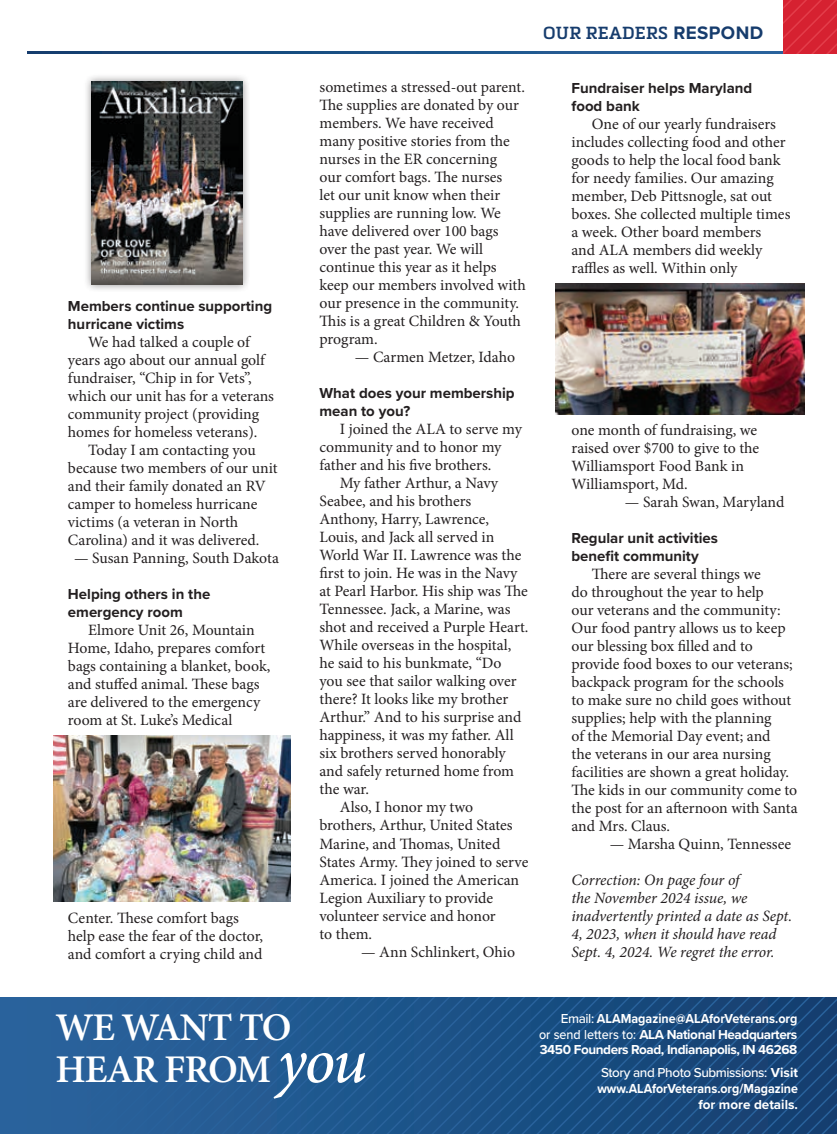
<style>
.page{position:relative;width:837px;height:1134px;background:#fff}
.page>*{position:absolute;margin:0;border:0;box-sizing:border-box;transform-origin:0 0}
.t1{font:600 39.3px "Minion Pro";letter-spacing:-.03em;color:#fff}
.t2{font:600 17.25px "Metronic Slab Pro";letter-spacing:.02em;color:#163c6d}
.t3{font:15.75px/18px "Minion Pro";letter-spacing:-.005em;color:#231f20}
.t4{font:italic 15.75px/18px "Minion Pro";letter-spacing:-.005em;color:#231f20}
.t5{font:700 15px/18px "Proxima Nova";color:#231f20}
.t6{font:700 13.5px/15.8px "Proxima Nova";color:#fff;text-align:right}
.t7{font:700 13.5px/15.8px "Proxima Nova";letter-spacing:-.02em;color:#fff;text-align:right;scale:.93 1}
.t8{font:700 13.5px "Proxima Nova";letter-spacing:-.02em;color:#fff}
.s1{font-family:"Proxima Nova";font-weight:700;font-size:18.75px}
.s2{font-weight:500;font-style:italic;font-size:64.8px}
.s3{font-weight:500}
</style>
<div class="page">
<svg style="left:783px;top:0;width:54px;height:54px;background:#d72434"></svg>
<svg style="left:275px;top:997px;width:15px;height:137px;background:#215a92"></svg>
<svg style="left:290px;top:997px;width:15px;height:137px;background:#215a92"></svg>
<svg style="left:305px;top:997px;width:15px;height:137px;background:#1f5990"></svg>
<svg style="left:320px;top:997px;width:15px;height:137px;background:#1f598f"></svg>
<svg style="left:335px;top:997px;width:15px;height:137px;background:#1e588f"></svg>
<svg style="left:350px;top:997px;width:15px;height:137px;background:#1e588e"></svg>
<svg style="left:365px;top:997px;width:15px;height:137px;background:#1e578d"></svg>
<svg style="left:380px;top:997px;width:15px;height:137px;background:#1c568c"></svg>
<svg style="left:395px;top:997px;width:15px;height:137px;background:#1d558c"></svg>
<svg style="left:410px;top:997px;width:15px;height:137px;background:#1e558b"></svg>
<svg style="left:425px;top:997px;width:15px;height:137px;background:#1e548b"></svg>
<svg style="left:440px;top:997px;width:15px;height:137px;background:#1d5389"></svg>
<svg style="left:455px;top:997px;width:15px;height:137px;background:#1d5388"></svg>
<svg style="left:470px;top:997px;width:15px;height:137px;background:#1c5288"></svg>
<svg style="left:485px;top:997px;width:15px;height:137px;background:#1c5187"></svg>
<svg style="left:500px;top:997px;width:15px;height:137px;background:#1a5186"></svg>
<svg style="left:515px;top:997px;width:15px;height:137px;background:#1a5085"></svg>
<svg style="left:530px;top:997px;width:15px;height:137px;background:#184f84"></svg>
<svg style="left:545px;top:997px;width:15px;height:137px;background:#184f83"></svg>
<svg style="left:560px;top:997px;width:277px;height:137px;background:#19497c"></svg>
<div style="left:0;top:997px;width:270px;height:137px;background:#286099"></div>
<div style="left:84px;top:73px;width:166px;height:220px;background:#231f20;opacity:.5"></div>
<img style="left:92px;top:81px;width:150px;height:204px">
<img style="left:54px;top:736px;width:236px;height:166px">
<img style="left:555px;top:284px;width:250px;height:131px">
<p class="t5" style="left:68px;top:297px;width:206px">Members continue supporting hurricane victims</p>
<p class="t3" style="left:68px;top:333px;width:208px;text-indent:20px">We had talked a couple of years ago about our annual golf fundraiser, “Chip in for Vets”, which our unit has for a veterans community project (providing homes for homeless veterans).</p>
<p class="t3" style="left:68px;top:441px;width:211px;text-indent:20px">Today I am contacting you because two members of our unit and their family donated an RV camper to homeless hurricane victims (a veteran in North<br>Carolina) and it was delivered.</p>
<p class="t3" style="left:74px;top:549px;width:206px">— Susan Panning, South Dakota</p>
<p class="t5" style="left:68px;top:585px;width:144px">Helping others in the emergency room</p>
<p class="t3" style="left:68px;top:621px;width:204px;text-indent:20px">Elmore Unit 26, Mountain<br>Home, Idaho, prepares comfort bags containing a blanket, book, and stuffed animal. These bags are delivered to the emergency room at St. Luke’s Medical</p>
<p class="t3" style="left:68px;top:909px;width:197px">Center. These comfort bags help ease the fear of the doctor, and comfort a crying child and</p>
<p class="t2" style="left:543px;top:22px;width:221px">OUR READERS <span class="s1">RESPOND</span></p>
<p class="t3" style="left:319px;top:79px;width:208px">sometimes a stressed-out parent.<br>The supplies are donated by our members. We have received many positive stories from the nurses in the ER concerning<br>our comfort bags. The nurses<br>let our unit know when their supplies are running low. We have delivered over 100 bags over the past year. We will continue this year as it helps keep our members involved with our presence in the community.<br>This is a great Children &amp; Youth program.</p>
<p class="t3" style="left:355px;top:349px;width:162px">— Carmen Metzer, Idaho</p>
<p class="t5" style="left:320px;top:384px;width:197px">What does your membership mean to you?</p>
<p class="t3" style="left:340px;top:420px;width:184px">I joined the ALA to serve my</p>
<p class="t3" style="left:319px;top:438px;width:183px">community and to honor my</p>
<p class="t3" style="left:319px;top:457px;width:173px">father and his five brothers.</p>
<p class="t3" style="left:340px;top:475px;width:160px">My father Arthur, a Navy</p>
<p class="t3" style="left:319px;top:493px;width:153px">Seabee, and his brothers</p>
<p class="t3" style="left:319px;top:511px;width:171px">Anthony, Harry, Lawrence,</p>
<p class="t3" style="left:319px;top:529px;width:176px">Louis, and Jack all served in</p>
<p class="t3" style="left:319px;top:547px;width:204px">World War II. Lawrence was the</p>
<p class="t3" style="left:319px;top:565px;width:200px">first to join. He was in the Navy</p>
<p class="t3" style="left:319px;top:583px;width:210px">at Pearl Harbor. His ship was The</p>
<p class="t3" style="left:319px;top:601px;width:193px">Tennessee. Jack, a Marine, was</p>
<p class="t3" style="left:319px;top:619px;width:210px">shot and received a Purple Heart.</p>
<p class="t3" style="left:319px;top:637px;width:193px">While overseas in the hospital,</p>
<p class="t3" style="left:319px;top:655px;width:184px">he said to his bunkmate, “Do</p>
<p class="t3" style="left:319px;top:673px;width:199px">you see that sailor walking over</p>
<p class="t3" style="left:319px;top:691px;width:190px">there? It looks like my brother</p>
<p class="t3" style="left:319px;top:709px;width:203px">Arthur.” And to his surprise and</p>
<p class="t3" style="left:319px;top:727px;width:196px">happiness, it was my father. All</p>
<p class="t3" style="left:319px;top:745px;width:188px">six brothers served honorably</p>
<p class="t3" style="left:319px;top:763px;width:196px">and safely returned home from</p>
<p class="t3" style="left:319px;top:781px;width:51px">the war.</p>
<p class="t3" style="left:340px;top:799px;width:135px">Also, I honor my two</p>
<p class="t3" style="left:319px;top:817px;width:195px">brothers, Arthur, United States</p>
<p class="t3" style="left:319px;top:835px;width:182px">Marine, and Thomas, United</p>
<p class="t3" style="left:319px;top:853px;width:210px">States Army. They joined to serve</p>
<p class="t3" style="left:319px;top:871px;width:201px">America. I joined the American</p>
<p class="t3" style="left:319px;top:889px;width:175px">Legion Auxiliary to provide</p>
<p class="t3" style="left:319px;top:907px;width:178px">volunteer service and honor</p>
<p class="t3" style="left:319px;top:925px;width:54px">to them.</p>
<p class="t3" style="left:361px;top:943px;width:156px">— Ann Schlinkert, Ohio</p>
<p class="t5" style="left:572px;top:79px;width:182px">Fundraiser helps Maryland food bank</p>
<p class="t3" style="left:571px;top:115px;width:220px;text-indent:20px">One of our yearly fundraisers includes collecting food and other goods to help the local food bank for needy families. Our amazing member, Deb Pittsnogle, sat out boxes. She collected multiple times a week. Other board members<br>and ALA members did weekly raffles as well. Within only</p>
<p class="t3" style="left:571px;top:421px;width:189px">one month of fundraising, we raised over $700 to give to the<br>Williamsport Food Bank in<br>Williamsport, Md.</p>
<p class="t3" style="left:625px;top:493px;width:161px">— Sarah Swan, Maryland</p>
<p class="t5" style="left:572px;top:529px;width:148px">Regular unit activities benefit community</p>
<p class="t3" style="left:571px;top:565px;width:228px;text-indent:20px">There are several things we<br>do throughout the year to help<br>our veterans and the community:<br>Our food pantry allows us to keep our blessing box filled and to provide food boxes to our veterans; backpack program for the schools to make sure no child goes without supplies; help with the planning<br>of the Memorial Day event; and<br>the veterans in our area nursing facilities are shown a great holiday.<br>The kids in our community come to the post for an afternoon with Santa and Mrs. Claus.</p>
<p class="t3" style="left:610px;top:835px;width:183px">— Marsha Quinn, Tennessee</p>
<p class="t4" style="left:571px;top:871px;width:222px">Correction: On page four of<br>the November 2024 issue, we inadvertently printed a date as Sept.<br>4, 2023, when it should have read<br>Sept. 4, 2024. We regret the error.</p>
<h1 class="t1" style="left:56px;top:1000px;width:238px">WE WANT TO</h1>
<h1 class="t1" style="left:56px;top:1042px;width:313px">HEAR FROM <span class="s2">you</span></h1>
<p class="t7" style="left:539px;top:1010px;width:279px"><span class="s3">Email:</span> ALAMagazine@ALAforVeterans.org<br><span class="s3">or send letters to:</span> ALA National Headquarters</p>
<p class="t8" style="left:540px;top:1040px;width:259px">3450 Founders Road, Indianapolis, IN 46268</p>
<p class="t6" style="left:597px;top:1065px;width:202px"><span class="s3">Story and Photo Submissions:</span> Visit www.ALAforVeterans.org/Magazine for more details.</p>
</div>
